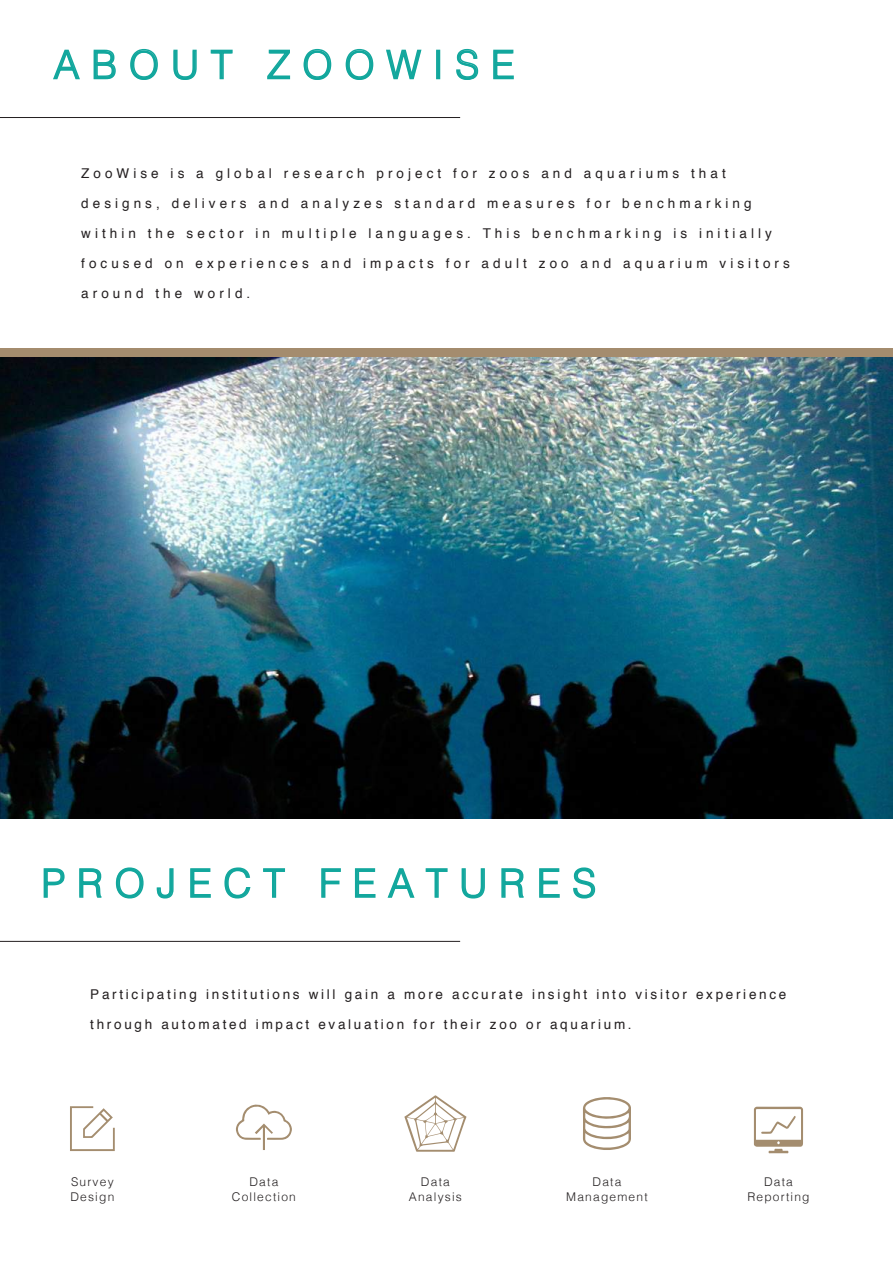
<style>
.page{position:relative;width:893px;height:1263px;background:#fff}
.page>*{position:absolute;margin:0;border:0;box-sizing:border-box;transform-origin:0 0}
.t1{font:300 39px "Helvetica";letter-spacing:.3em;color:#12a79d}
.t2{font:13.5px "Helvetica";letter-spacing:.3em;color:#231f20}
.t3{font:13.5px "Helvetica";letter-spacing:.2em;color:#231f20}
.t4{font:300 12px/14.4px "Helvetica";letter-spacing:.1em;color:#231f20;text-align:center}
</style>
<div class="page">
<svg style="left:53px;top:49px;width:27px;height:31px"></svg>
<svg style="left:93px;top:49px;width:23px;height:31px"></svg>
<svg style="left:130px;top:48px;width:28px;height:32px"></svg>
<svg style="left:173px;top:49px;width:24px;height:31px"></svg>
<svg style="left:210px;top:49px;width:23px;height:31px"></svg>
<svg style="left:267px;top:49px;width:24px;height:31px"></svg>
<svg style="left:303px;top:48px;width:29px;height:32px"></svg>
<svg style="left:345px;top:48px;width:29px;height:32px"></svg>
<svg style="left:386px;top:49px;width:36px;height:31px"></svg>
<div style="left:436px;top:50px;width:4px;height:29px;border:2px solid #12a79d"></div>
<svg style="left:456px;top:48px;width:23px;height:32px"></svg>
<svg style="left:493px;top:49px;width:21px;height:31px"></svg>
<hr style="left:0;top:117px;width:460px;height:1px;background:#231f20">
<svg style="left:236px;top:1104px;width:56px;height:46px"></svg>
<svg style="left:754px;top:1107px;width:49px;height:46px"></svg>
<svg style="left:70px;top:1106px;width:45px;height:45px"></svg>
<svg style="left:583px;top:1097px;width:48px;height:53px"></svg>
<svg style="left:404px;top:1095px;width:62px;height:57px"></svg>
<svg style="left:43px;top:868px;width:22px;height:30px"></svg>
<svg style="left:79px;top:868px;width:23px;height:30px"></svg>
<svg style="left:115px;top:867px;width:29px;height:32px"></svg>
<svg style="left:156px;top:868px;width:18px;height:31px"></svg>
<svg style="left:190px;top:868px;width:21px;height:30px"></svg>
<svg style="left:224px;top:867px;width:27px;height:32px"></svg>
<svg style="left:263px;top:868px;width:22px;height:30px"></svg>
<svg style="left:321px;top:868px;width:20px;height:30px"></svg>
<svg style="left:354px;top:868px;width:22px;height:30px"></svg>
<svg style="left:387px;top:868px;width:28px;height:30px"></svg>
<svg style="left:425px;top:868px;width:23px;height:30px"></svg>
<svg style="left:461px;top:868px;width:24px;height:31px"></svg>
<svg style="left:501px;top:868px;width:23px;height:30px"></svg>
<svg style="left:539px;top:868px;width:21px;height:30px"></svg>
<svg style="left:573px;top:867px;width:23px;height:32px"></svg>
<hr style="left:0;top:941px;width:460px;height:1px;background:#231f20">
<div style="left:0;top:348px;width:893px;height:9px;background:#a48c6e"></div>
<img style="left:0;top:357px;width:892px;height:461px">
<h1 class="t1" style="left:53px;top:31px;width:463px">ABOUT ZOOWISE</h1>
<p class="t2" style="left:81px;top:163px;width:646px">ZooWise is a global research project for zoos and aquariums that</p>
<p class="t2" style="left:81px;top:193px;width:672px">designs, delivers and analyzes standard measures for benchmarking</p>
<p class="t2" style="left:81px;top:223px;width:692px">within the sector in multiple languages. This benchmarking is initially</p>
<p class="t2" style="left:81px;top:253px;width:710px">focused on experiences and impacts for adult zoo and aquarium visitors</p>
<p class="t2" style="left:81px;top:283px;width:171px">around the world.</p>
<h1 class="t1" style="left:41px;top:850px;width:556px">PROJECT FEATURES</h1>
<p class="t3" style="left:90px;top:984px;width:698px">Participating institutions will gain a more accurate insight into visitor experience</p>
<p class="t3" style="left:90px;top:1014px;width:543px">through automated impact evaluation for their zoo or aquarium.</p>
<p class="t4" style="left:70px;top:1174px;width:45px;text-align:left">Survey<br>Design</p>
<p class="t4" style="left:566px;top:1174px;width:83px">Data<br>Management</p>
<p class="t4" style="left:232px;top:1174px;width:66px">Data<br>Collection</p>
<p class="t4" style="left:747px;top:1174px;width:64px">Data<br>Reporting</p>
<p class="t4" style="left:409px;top:1174px;width:55px">Data<br>Analysis</p>
</div>
